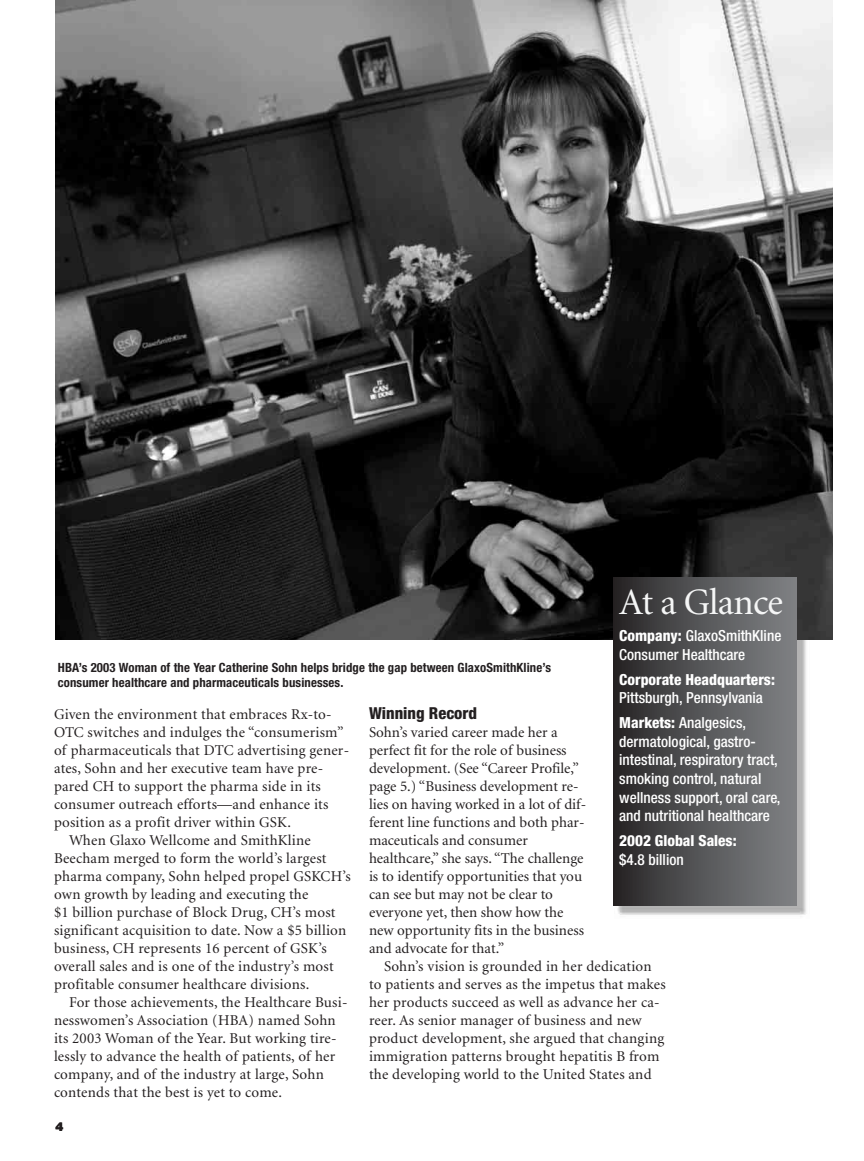
<style>
.page{position:relative;width:864px;height:1161px;background:#fff}
.page>*{position:absolute;margin:0;border:0;box-sizing:border-box;transform-origin:0 0}
.t1{font:37.35px "Minion";letter-spacing:-.02em;color:#f5f6f6}
.t2{font:800 condensed 16.5px "Helvetica Neue";color:#231f20}
.t3{font:500 condensed 15.3px/18.6px "Helvetica Neue";color:#fff}
.t4{font:800 condensed 15.3px "Helvetica Neue";color:#fff}
.t5{font:15px/18px "Minion";letter-spacing:.015em;color:#231f20}
.t6{font:700 condensed 12.75px/15.8px "Helvetica Neue";letter-spacing:.01em;color:#231f20}
.t7{font:900 12px "Helvetica";color:#231f20}
.s1{font-weight:800}
</style>
<div class="page">
<img style="left:617px;top:640px;width:189px;height:275px">
<img style="left:56px;top:0;width:777px;height:640px">
<div style="left:613px;top:578px;width:183px;height:328px;background:linear-gradient(to right,#292627,#828587)"></div>
<h1 class="t1" style="left:619px;top:587px;width:166px">At a Glance</h1>
<p class="t3" style="left:619px;top:628px;width:164px"><span class="s1">Company:</span> GlaxoSmithKline<br>Consumer Healthcare</p>
<p class="t4" style="left:619px;top:674px;width:157px">Corporate Headquarters:</p>
<p class="t3" style="left:619px;top:687px;width:145px;line-height:24.6px">Pittsburgh, Pennsylvania<br><span class="s1">Markets:</span> Analgesics,</p>
<p class="t3" style="left:619px;top:733px;width:163px">dermatological, gastro&shy;intestinal, respiratory tract, smoking control, natural wellness support, oral care, and nutritional healthcare</p>
<p class="t4" style="left:619px;top:835px;width:119px">2002 Global Sales:</p>
<p class="t3" style="left:619px;top:851px;width:66px">$4.8 billion</p>
<p class="t6" style="left:58px;top:660px;width:495px">HBA’s 2003 Woman of the Year Catherine Sohn helps bridge the gap between GlaxoSmithKline’s consumer healthcare and pharmaceuticals businesses.</p>
<p class="t2" style="left:369px;top:707px;width:109px">Winning Record</p>
<p class="t5" style="left:369px;top:724px;width:219px">Sohn’s varied career made her a perfect fit for the role of business development. (See “Career Profile,” page 5.) “Business development re&shy;lies on having worked in a lot of dif&shy;ferent line functions and both phar&shy;maceuticals and consumer healthcare,” she says. “The challenge is to identify opportunities that you can see but may not be clear to everyone yet, then show how the new opportunity fits in the business and advocate for that.”</p>
<p class="t5" style="left:369px;top:958px;width:298px;text-indent:15px">Sohn’s vision is grounded in her dedication to patients and serves as the impetus that makes her products succeed as well as advance her ca&shy;reer. As senior manager of business and new product development, she argued that changing immigration patterns brought hepatitis B from the developing world to the United States and</p>
<p class="t5" style="left:54px;top:706px;width:279px">Given the environment that embraces Rx-to-</p>
<p class="t5" style="left:54px;top:724px;width:291px">OTC switches and indulges the “consumerism”</p>
<p class="t5" style="left:54px;top:742px;width:297px">of pharmaceuticals that DTC advertising gener-</p>
<p class="t5" style="left:54px;top:760px;width:271px">ates, Sohn and her executive team have pre-</p>
<p class="t5" style="left:54px;top:778px;width:268px">pared CH to support the pharma side in its</p>
<p class="t5" style="left:54px;top:796px;width:276px">consumer outreach efforts—and enhance its</p>
<p class="t5" style="left:54px;top:814px;width:238px">position as a profit driver within GSK.</p>
<p class="t5" style="left:69px;top:832px;width:243px">When Glaxo Wellcome and SmithKline</p>
<p class="t5" style="left:54px;top:850px;width:274px">Beecham merged to form the world’s largest</p>
<p class="t5" style="left:54px;top:868px;width:298px">pharma company, Sohn helped propel GSKCH’s</p>
<p class="t5" style="left:54px;top:886px;width:256px">own growth by leading and executing the</p>
<p class="t5" style="left:54px;top:904px;width:283px">$1 billion purchase of Block Drug, CH’s most</p>
<p class="t5" style="left:54px;top:922px;width:294px">significant acquisition to date. Now a $5 billion</p>
<p class="t5" style="left:54px;top:940px;width:274px">business, CH represents 16 percent of GSK’s</p>
<p class="t5" style="left:54px;top:958px;width:281px">overall sales and is one of the industry’s most</p>
<p class="t5" style="left:54px;top:976px;width:257px">profitable consumer healthcare divisions.</p>
<p class="t5" style="left:69px;top:994px;width:280px">For those achievements, the Healthcare Busi-</p>
<p class="t5" style="left:54px;top:1012px;width:283px">nesswomen’s Association (HBA) named Sohn</p>
<p class="t5" style="left:54px;top:1030px;width:284px">its 2003 Woman of the Year. But working tire-</p>
<p class="t5" style="left:54px;top:1048px;width:283px">lessly to advance the health of patients, of her</p>
<p class="t5" style="left:54px;top:1066px;width:271px">company, and of the industry at large, Sohn</p>
<p class="t5" style="left:54px;top:1084px;width:230px">contends that the best is yet to come.</p>
<p class="t7" style="left:56px;top:1123px;width:10px">4</p>
</div>
